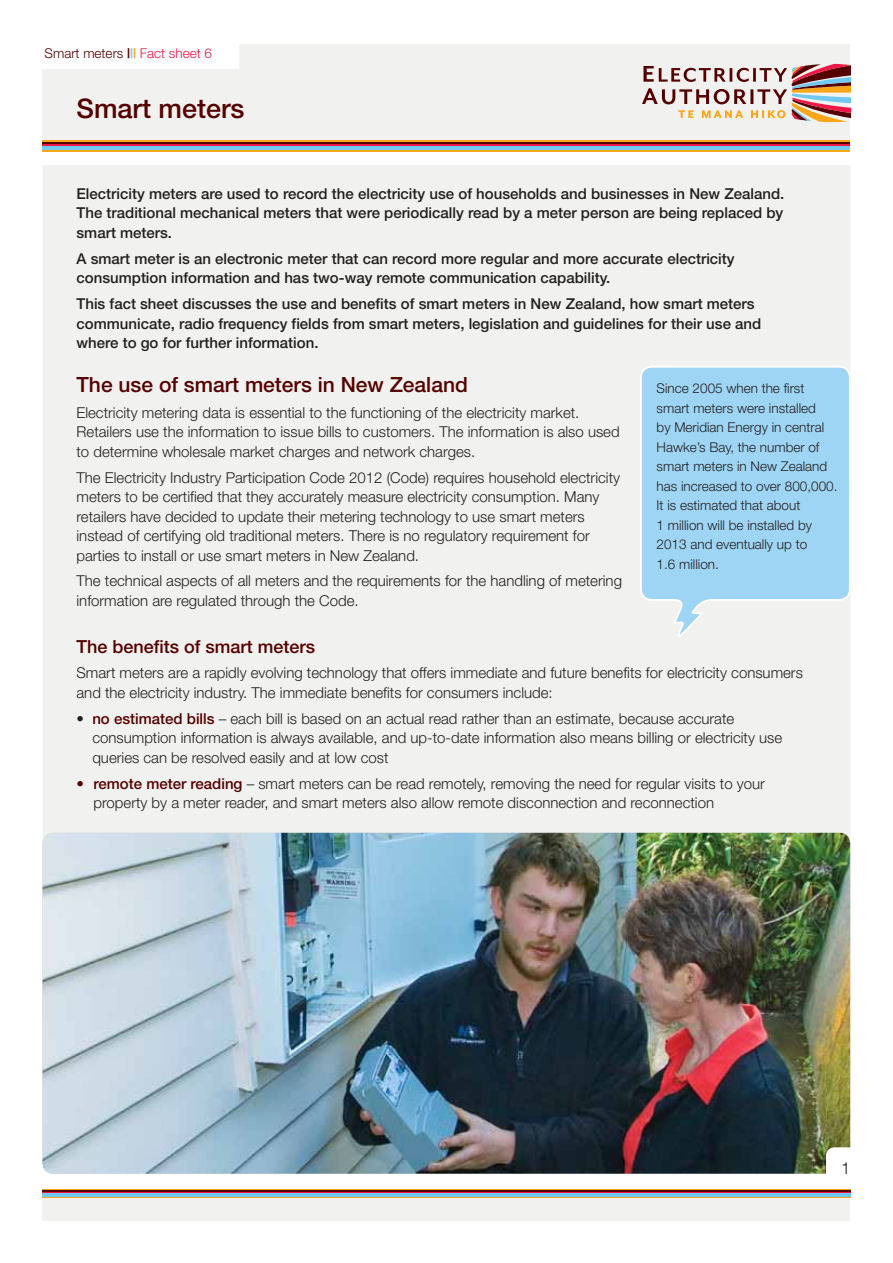
<style>
.page{position:relative;width:893px;height:1263px;background:#fff}
.page>*{position:absolute;margin:0;border:0;box-sizing:border-box;transform-origin:0 0}
.t1{font:500 27px "Helvetica Neue";color:#540000}
.t2{font:500 21px "Helvetica Neue";color:#540000}
.t3{font:500 18px "Helvetica Neue";color:#540000}
.t4{font:300 16.5px "Helvetica Neue";color:#231f20}
.t5{font:300 15px/19.5px "Helvetica Neue";color:#231f20}
.t6{font:500 15px/19.5px "Helvetica Neue";color:#231f20}
.t7{font:300 13.5px/19.5px "Helvetica Neue";color:#231f20}
.t8{font:300 13.5px "Helvetica Neue";color:#540000}
.s1{font-weight:700}
.s2{font-weight:700;color:#70c9f1}
.s3{font-weight:700;color:#faa61a}
.s4{color:#ed1846}
.s5{font-weight:500;color:#540000}
</style>
<div class="page">
<div style="left:43px;top:165px;width:807px;height:668px;background:#f1f1ef"></div>
<div style="left:43px;top:45px;width:807px;height:103px;background:#f1f1ef"></div>
<hr style="left:43px;top:140px;width:807px;height:2px;background:#faa61a">
<hr style="left:43px;top:142px;width:807px;height:2px;background:#540000">
<hr style="left:43px;top:144px;width:807px;height:2px;background:#ed1846">
<hr style="left:43px;top:146px;width:807px;height:4px;background:#70c9f1">
<hr style="left:43px;top:150px;width:807px;height:1px;background:#faa61a">
<svg style="left:642px;top:64px;width:208px;height:58px"></svg>
<div style="left:43px;top:1189px;width:807px;height:31px;background:#f1f1ef"></div>
<hr style="left:43px;top:1189px;width:807px;height:2px;background:#faa61a">
<hr style="left:43px;top:1190px;width:807px;height:3px;background:#540000">
<hr style="left:43px;top:1192px;width:807px;height:2px;background:#ed1846">
<hr style="left:43px;top:1194px;width:807px;height:3px;background:#70c9f1">
<hr style="left:43px;top:1197px;width:807px;height:1px;background:#faa61a">
<div style="left:38px;top:40px;width:201px;height:29px;background:#fff"></div>
<img style="left:43px;top:833px;width:807px;height:341px">
<svg style="left:639px;top:365px;width:211px;height:276px"></svg>
<svg style="left:826px;top:1147px;width:25px;height:27px"></svg>
<p class="t8" style="left:45px;top:45px;width:169px">Smart meters <span class="s1">|</span><span class="s2">|</span><span class="s3">|</span> <span class="s4">Fact sheet 6</span></p>
<h1 class="t1" style="left:77px;top:92px;width:170px">Smart meters</h1>
<p class="t6" style="left:77px;top:184px;width:709px;text-align:justify">Electricity meters are used to record the electricity use of households and businesses in New Zealand.<br>The traditional mechanical meters that were periodically read by a meter person are being replaced by smart meters.</p>
<p class="t6" style="left:77px;top:248px;width:660px">A smart meter is an electronic meter that can record more regular and more accurate electricity consumption information and has two-way remote communication capability.</p>
<p class="t6" style="left:77px;top:294px;width:686px">This fact sheet discusses the use and benefits of smart meters in New Zealand, how smart meters communicate, radio frequency fields from smart meters, legislation and guidelines for their use and where to go for further information.</p>
<h2 class="t2" style="left:77px;top:372px;width:393px">The use of smart meters in New Zealand</h2>
<p class="t5" style="left:77px;top:402px;width:545px">Electricity metering data is essential to the functioning of the electricity market.<br>Retailers use the information to issue bills to customers. The information is also used to determine wholesale market charges and network charges.</p>
<p class="t5" style="left:77px;top:467px;width:545px">The Electricity Industry Participation Code 2012 (Code) requires household electricity meters to be certified that they accurately measure electricity consumption. Many retailers have decided to update their metering technology to use smart meters instead of certifying old traditional meters. There is no regulatory requirement for parties to install or use smart meters in New Zealand.</p>
<p class="t5" style="left:77px;top:571px;width:547px">The technical aspects of all meters and the requirements for the handling of metering information are regulated through the Code.</p>
<p class="t3" style="left:77px;top:635px;width:240px">The benefits of smart meters</p>
<p class="t5" style="left:77px;top:663px;width:728px">Smart meters are a rapidly evolving technology that offers immediate and future benefits for electricity consumers and the electricity industry. The immediate benefits for consumers include:</p>
<p class="t5" style="left:92px;top:708px;width:691px;text-indent:-16px">• <span class="s5">no estimated bills</span> – each bill is based on an actual read rather than an estimate, because accurate consumption information is always available, and up-to-date information also means billing or electricity use queries can be resolved easily and at low cost</p>
<p class="t5" style="left:94px;top:773px;width:673px;text-indent:-17px"><span class="s5">• remote meter reading</span> – smart meters can be read remotely, removing the need for regular visits to your property by a meter reader, and smart meters also allow remote disconnection and reconnection</p>
<p class="t7" style="left:657px;top:378px;width:182px">Since 2005 when the first smart meters were installed<br>by Meridian Energy in central<br>Hawke’s Bay, the number of smart meters in New Zealand has increased to over 800,000.<br>It is estimated that about<br>1 million will be installed by<br>2013 and eventually up to<br>1.6 million.</p>
<p class="t4" style="left:841px;top:1158px;width:11px">1</p>
</div>
